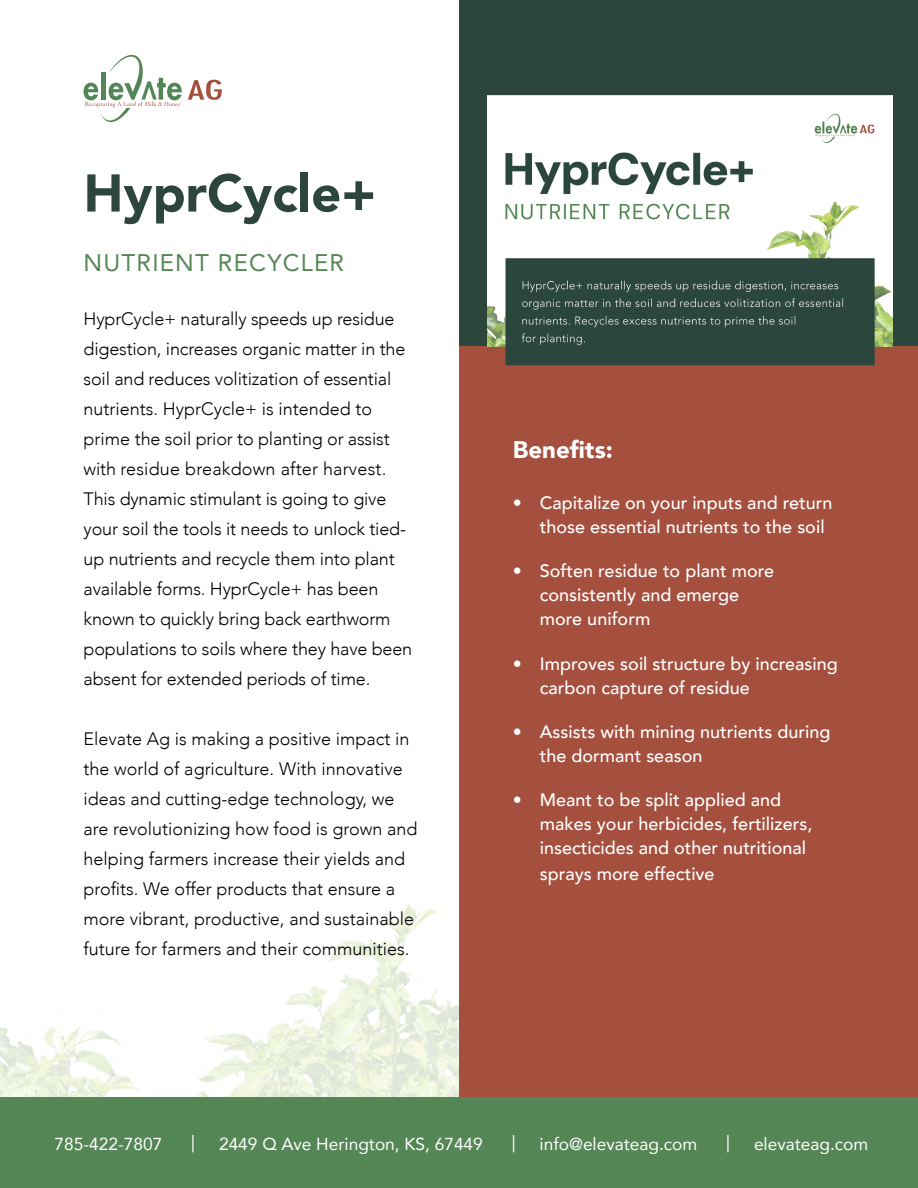
<style>
.page{position:relative;width:918px;height:1188px;background:#fff}
.page>*{position:absolute;margin:0;border:0;box-sizing:border-box;transform-origin:0 0}
.t1{font:900 52.5px "Avenir";color:#2d463c}
.t2{font:24px "Avenir";letter-spacing:.05em;color:#558655}
.t3{font:900 24px "Avenir";color:#fff}
.t4{font:300 18px/30px "Avenir";letter-spacing:-.01em;color:#000}
.t5{font:500 18px/24px "Avenir";color:#fff}
.t6{font:17.25px "Avenir";color:#fff}
</style>
<div class="page">
<div style="left:459px;top:0;width:459px;height:384px;background:#2d463c"></div>
<img style="left:0;top:905px;width:459px;height:192px">
<div style="left:459px;top:347px;width:459px;height:750px;background:#a54f3e"></div>
<svg style="left:188px;top:80px;width:34px;height:20px"></svg>
<svg style="left:84px;top:54px;width:98px;height:69px"></svg>
<img style="left:487px;top:95px;width:406px;height:271px">
<div style="left:0;top:1097px;width:918px;height:91px;background:#558655"></div>
<h1 class="t1" style="left:84px;top:148px;width:294px">HyprCycle+</h1>
<h2 class="t2" style="left:84px;top:244px;width:262px">NUTRIENT RECYCLER</h2>
<p class="t4" style="left:84px;top:304px;width:330px">HyprCycle+ naturally speeds up residue digestion, increases organic matter in the soil and reduces volitization of essential nutrients. HyprCycle+ is intended to prime the soil prior to planting or assist with residue breakdown after harvest.<br>This dynamic stimulant is going to give your soil the tools it needs to unlock tied&shy;up nutrients and recycle them into plant available forms. HyprCycle+ has been known to quickly bring back earthworm populations to soils where they have been absent for extended periods of time.</p>
<p class="t4" style="left:84px;top:724px;width:335px">Elevate Ag is making a positive impact in the world of agriculture. With innovative ideas and cutting-edge technology, we are revolutionizing how food is grown and helping farmers increase their yields and profits. We offer products that ensure a more vibrant, productive, and sustainable future for farmers and their communities.</p>
<h2 class="t3" style="left:513px;top:429px;width:101px">Benefits:</h2>
<p class="t5" style="left:540px;top:490px;width:294px;text-indent:-27px">• Capitalize on your inputs and return those essential nutrients to the soil</p>
<p class="t5" style="left:540px;top:558px;width:236px;text-indent:-27px">• Soften residue to plant more consistently and emerge more uniform</p>
<p class="t5" style="left:540px;top:650px;width:299px;text-indent:-27px">• Improves soil structure by increasing carbon capture of residue</p>
<p class="t5" style="left:540px;top:719px;width:292px;text-indent:-27px">• Assists with mining nutrients during the dormant season</p>
<p class="t5" style="left:540px;top:787px;width:274px;line-height:24.5px;text-indent:-27px">• Meant to be split applied and makes your herbicides, fertilizers, insecticides and other nutritional sprays more effective</p>
<p class="t6" style="left:54px;top:1130px;width:109px">785-422-7807</p>
<p class="t6" style="left:191px;top:1128px;width:5px">|</p>
<p class="t6" style="left:219px;top:1130px;width:265px">2449 Q Ave Herington, KS, 67449</p>
<p class="t6" style="left:512px;top:1128px;width:5px">|</p>
<p class="t6" style="left:540px;top:1130px;width:159px">info@elevateag.com</p>
<p class="t6" style="left:726px;top:1128px;width:5px">|</p>
<p class="t6" style="left:754px;top:1130px;width:116px">elevateag.com</p>
</div>
